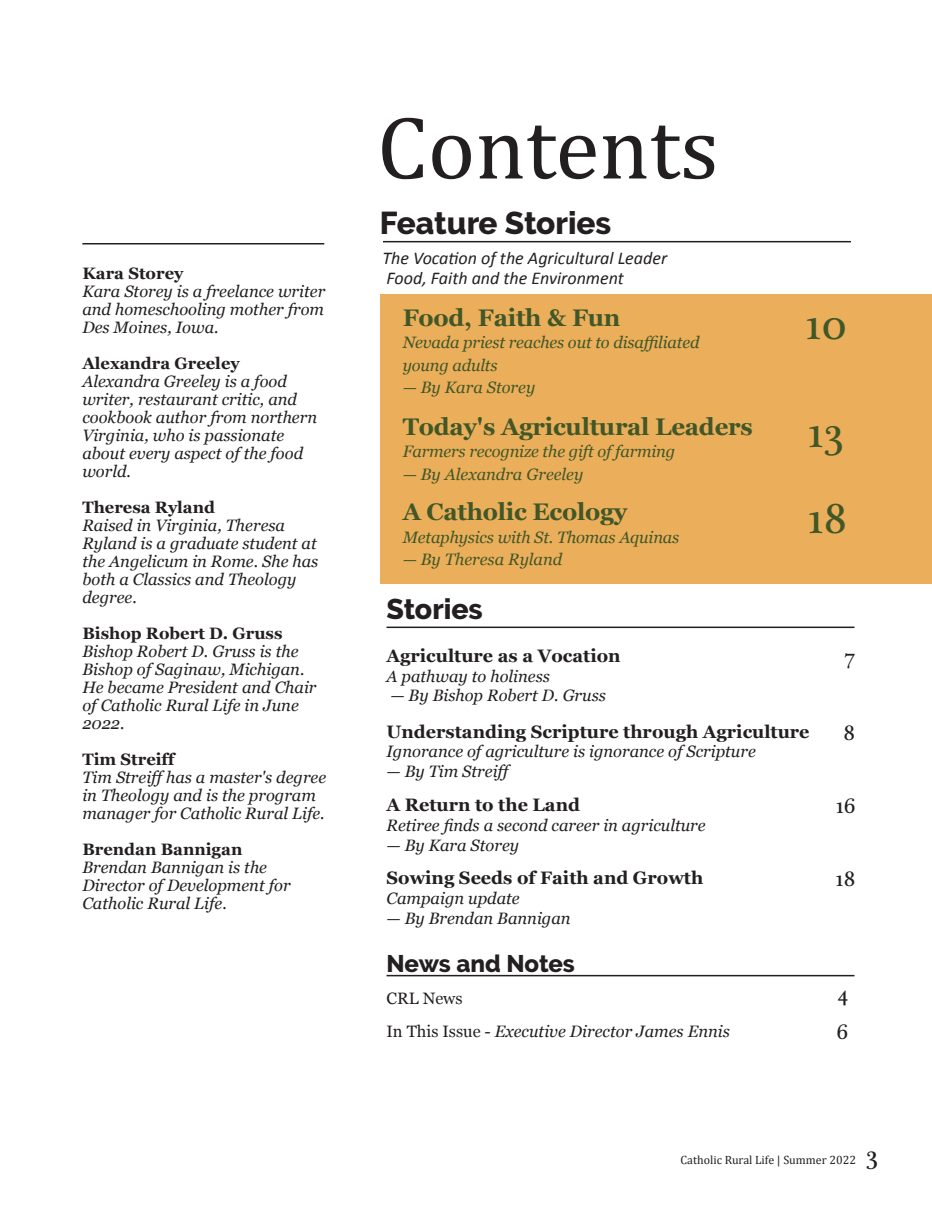
<style>
.page{position:relative;width:932px;height:1215px;background:#fff}
.page>*{position:absolute;margin:0;border:0;box-sizing:border-box;transform-origin:0 0}
.t1{font:90px "Cambria";color:#231f20}
.t2{font:45px "Plantagenet Cherokee";color:#415727}
.t3{font:800 31.5px "Raleway";color:#231f20}
.t4{font:800 28.5px "Raleway";color:#231f20}
.t5{font:27px "Plantagenet Cherokee";color:#231f20}
.t6{font:700 24px "Georgia";letter-spacing:-.01em;color:#415727}
.t7{font:800 24px "Raleway";letter-spacing:-.005em;color:#231f20}
.t8{font:22.5px "Plantagenet Cherokee";color:#231f20}
.t9{font:700 18px "Georgia";color:#231f20}
.t10{font:italic 18px/19.5px "Calibri";color:#231f20}
.t11{font:italic 16.5px/18px "Georgia";color:#231f20}
.t12{font:italic 16.5px/22.5px "Georgia";letter-spacing:-.01em;color:#415727}
.t13{font:700 16.5px "Georgia";color:#231f20}
.t14{font:16.5px "Georgia";color:#231f20}
.t15{font:12px "Cambria";color:#231f20}
.s1{font-style:normal}
</style>
<div class="page">
<hr style="left:383px;top:241px;width:467px;height:1px;background:#231f20">
<hr style="left:82px;top:243px;width:242px;height:1px;background:#231f20">
<hr style="left:386px;top:627px;width:468px;height:1px;background:#231f20">
<hr style="left:386px;top:975px;width:468px;height:1px;background:#231f20">
<div style="left:380px;top:294px;width:552px;height:290px;background:#ebaf5c"></div>
<p class="t13" style="left:82px;top:261px;width:102px">Kara Storey</p>
<p class="t11" style="left:82px;top:282px;width:244px;text-align:justify">Kara Storey is a freelance writer and homeschooling mother from Des Moines, Iowa.</p>
<p class="t13" style="left:82px;top:351px;width:159px">Alexandra Greeley</p>
<p class="t11" style="left:82px;top:372px;width:236px">Alexandra Greeley is a food writer, restaurant critic, and cookbook author from northern<br>Virginia, who is passionate about every aspect of the food world.</p>
<p class="t13" style="left:82px;top:495px;width:134px">Theresa Ryland</p>
<p class="t11" style="left:82px;top:516px;width:237px">Raised in Virginia, Theresa<br>Ryland is a graduate student at the Angelicum in Rome. She has both a Classics and Theology degree.</p>
<p class="t13" style="left:82px;top:621px;width:201px">Bishop Robert D. Gruss</p>
<p class="t11" style="left:82px;top:642px;width:236px">Bishop Robert D. Gruss is the<br>Bishop of Saginaw, Michigan.<br>He became President and Chair of Catholic Rural Life in June<br>2022.</p>
<p class="t13" style="left:82px;top:747px;width:95px">Tim Streiff</p>
<p class="t11" style="left:82px;top:768px;width:245px">Tim Streiff has a master's degree in Theology and is the program manager for Catholic Rural Life.</p>
<p class="t13" style="left:82px;top:837px;width:161px">Brendan Bannigan</p>
<p class="t11" style="left:82px;top:858px;width:210px">Brendan Bannigan is the<br>Director of Development for<br>Catholic Rural Life.</p>
<h1 class="t1" style="left:377px;top:93px;width:343px">Contents</h1>
<h3 class="t3" style="left:380px;top:205px;width:233px">Feature Stories</h3>
<p class="t10" style="left:382px;top:248px;width:286px">The Vocation of the Agricultural Leader<br>Food, Faith and the Environment</p>
<h3 class="t6" style="left:402px;top:299px;width:219px">Food, Faith &amp; Fun</h3>
<p class="t12" style="left:402px;top:331px;width:298px">Nevada priest reaches out to disaffiliated young adults</p>
<p class="t12" style="left:402px;top:376px;width:134px">— By Kara Storey</p>
<h3 class="t6" style="left:402px;top:409px;width:351px">Today's Agricultural Leaders</h3>
<p class="t12" style="left:402px;top:440px;width:274px">Farmers recognize the gift of farming</p>
<p class="t12" style="left:402px;top:462px;width:182px">— By Alexandra Greeley</p>
<h3 class="t6" style="left:402px;top:494px;width:226px">A Catholic Ecology</h3>
<p class="t12" style="left:402px;top:525px;width:278px">Metaphysics with St. Thomas Aquinas</p>
<p class="t12" style="left:402px;top:548px;width:161px">— By Theresa Ryland</p>
<h3 class="t4" style="left:386px;top:593px;width:98px">Stories</h3>
<p class="t9" style="left:386px;top:642px;width:235px">Agriculture as a Vocation</p>
<p class="t11" style="left:386px;top:666px;width:165px">A pathway to holiness</p>
<p class="t11" style="left:390px;top:686px;width:217px">— By Bishop Robert D. Gruss</p>
<h2 class="t2" style="left:805px;top:298px;width:43px">10</h2>
<h2 class="t2" style="left:807px;top:406px;width:37px">13</h2>
<h2 class="t2" style="left:807px;top:492px;width:40px">18</h2>
<h3 class="t8" style="left:844px;top:643px;width:12px">7</h3>
<p class="t9" style="left:386px;top:718px;width:424px">Understanding Scripture through Agriculture</p>
<p class="t11" style="left:386px;top:742px;width:371px">Ignorance of agriculture is ignorance of Scripture</p>
<p class="t11" style="left:386px;top:762px;width:129px">— By Tim Streiff</p>
<h3 class="t8" style="left:844px;top:719px;width:13px">8</h3>
<p class="t9" style="left:386px;top:791px;width:195px">A Return to the Land</p>
<h3 class="t8" style="left:835px;top:792px;width:21px">16</h3>
<p class="t11" style="left:386px;top:815px;width:320px">Retiree finds a second career in agriculture</p>
<p class="t11" style="left:386px;top:835px;width:134px">— By Kara Storey</p>
<p class="t9" style="left:386px;top:864px;width:318px">Sowing Seeds of Faith and Growth</p>
<h3 class="t8" style="left:835px;top:866px;width:21px">18</h3>
<p class="t11" style="left:386px;top:889px;width:135px">Campaign update</p>
<p class="t11" style="left:386px;top:908px;width:185px">— By Brendan Bannigan</p>
<h3 class="t7" style="left:386px;top:950px;width:190px">News and Notes</h3>
<p class="t14" style="left:386px;top:986px;width:78px">CRL News</p>
<h3 class="t8" style="left:837px;top:980px;width:12px">4</h3>
<p class="t11" style="left:386px;top:1022px;width:345px"><span class="s1">In This Issue</span> - Executive Director James Ennis</p>
<h3 class="t8" style="left:836px;top:1018px;width:13px">6</h3>
<p class="t15" style="left:680px;top:1153px;width:177px">Catholic Rural Life | Summer 2022</p>
<h3 class="t5" style="left:866px;top:1139px;width:13px">3</h3>
</div>
